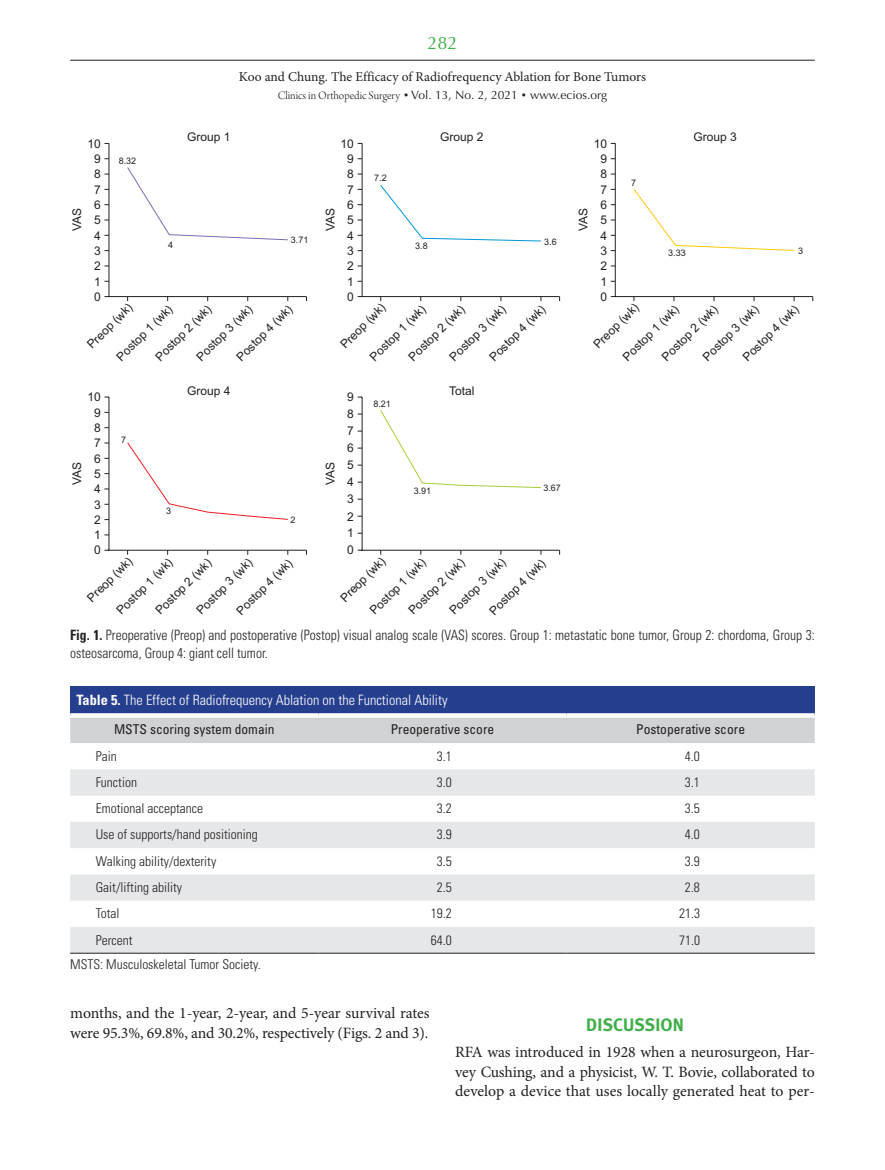
<style>
.page{position:relative;width:885px;height:1170px;background:#fff}
.page>*{position:absolute;margin:0;border:0;box-sizing:border-box;transform-origin:0 0}
.t1{font:700 18px "Meta Plus";letter-spacing:-.01em;color:#40ae49}
.t2{font:18px "Optima LT Std";color:#40ae49}
.t3{font:15.75px/19.5px "Minion Pro";letter-spacing:-.005em;color:#231f20}
.t4{font:300 condensed 14.25px/18px "Univers LT Std";color:#231f20;scale:.95 1}
.t5{font:300 condensed 14.25px "Univers LT Std";color:#fff}
.t6{font:300 condensed 13.5px "Univers LT Std";color:#231f20}
.t7{font:13.5px "Minion Pro";color:#231f20}
.t8{font:condensed 13.5px "Univers LT Std";color:#231f20}
.t9{font:12px/15.3px "Arial";color:#231f20;text-align:center}
.t10{font:12px "Optima LT Std";color:#231f20}
.t11{font:9px "Arial";color:#231f20}
.s1{font-family:"Arno Pro Light Display"}
.s2{font-size:9px}
.s3{font-weight:700}
</style>
<div class="page">
<hr style="left:70px;top:60px;width:744px;height:1px;background:#231f20">
<div style="left:70px;top:686px;width:744px;height:29px;background:#253f8e"></div>
<div style="left:70px;top:717px;width:744px;height:26px;background:#d1d2d4"></div>
<svg style="left:70px;top:769px;width:744px;height:183px;fill:#e6e7e9"></svg>
<svg style="left:70px;top:713px;width:248px;height:3px"></svg>
<svg style="left:318px;top:713px;width:248px;height:4px"></svg>
<svg style="left:566px;top:713px;width:248px;height:4px"></svg>
<hr style="left:70px;top:952px;width:248px;height:1px;background:#231f20">
<hr style="left:318px;top:952px;width:248px;height:1px;background:#231f20">
<hr style="left:566px;top:952px;width:248px;height:1px;background:#231f20">
<svg style="left:104px;top:142px;width:203px;height:159px"></svg>
<svg style="left:357px;top:142px;width:203px;height:159px"></svg>
<svg style="left:610px;top:142px;width:203px;height:159px"></svg>
<svg style="left:104px;top:396px;width:203px;height:158px"></svg>
<svg style="left:357px;top:396px;width:203px;height:158px"></svg>
<p class="t9" style="left:87px;top:137px;width:15px">10<br>9<br>8<br>7<br>6<br>5<br>4<br>3<br>2<br>1</p>
<p class="t9" style="left:70px;top:231px;width:25px;rotate:-90deg">VAS</p>
<p class="t11" style="left:119px;top:158px;width:19px">8.32</p>
<p class="t11" style="left:168px;top:241px;width:7px">4</p>
<h1 class="t2" style="left:427px;top:32px;width:32px">282</h1>
<p class="t7" style="left:239px;top:68px;width:408px">Koo and Chung. The Efficacy of Radiofrequency Ablation for Bone Tumors</p>
<p class="t10" style="left:278px;top:88px;width:331px"><span class="s1">Clinics in Orthopedic Surgery</span> <span class="s2">•</span> Vol. 13, No. 2, 2021 <span class="s2">•</span> www.ecios.org</p>
<p class="t9" style="left:187px;top:130px;width:45px">Group 1</p>
<p class="t11" style="left:291px;top:237px;width:19px">3.71</p>
<p class="t9" style="left:340px;top:137px;width:15px">10<br>9<br>8<br>7<br>6<br>5<br>4<br>3<br>2<br>1</p>
<p class="t9" style="left:323px;top:231px;width:25px;rotate:-90deg">VAS</p>
<p class="t11" style="left:374px;top:174px;width:14px">7.2</p>
<p class="t9" style="left:440px;top:130px;width:45px">Group 2</p>
<p class="t11" style="left:415px;top:242px;width:14px">3.8</p>
<p class="t11" style="left:544px;top:238px;width:14px">3.6</p>
<p class="t9" style="left:593px;top:137px;width:15px">10<br>9<br>8<br>7<br>6<br>5<br>4<br>3<br>2<br>1</p>
<p class="t9" style="left:576px;top:231px;width:25px;rotate:-90deg">VAS</p>
<p class="t11" style="left:631px;top:179px;width:7px">7</p>
<p class="t9" style="left:693px;top:130px;width:45px">Group 3</p>
<p class="t11" style="left:668px;top:250px;width:19px">3.33</p>
<p class="t11" style="left:798px;top:247px;width:7px">3</p>
<p class="t9" style="left:94px;top:290px;width:8px">0</p>
<p class="t9" style="left:85px;top:342px;width:60px;rotate:-45deg">Preop (wk)</p>
<p class="t9" style="left:194px;top:354px;width:75px;rotate:-45deg">Postop 3 (wk)</p>
<p class="t9" style="left:114px;top:354px;width:75px;rotate:-45deg">Postop 1 (wk)</p>
<p class="t9" style="left:153px;top:354px;width:75px;rotate:-45deg">Postop 2 (wk)</p>
<p class="t9" style="left:234px;top:354px;width:75px;rotate:-45deg">Postop 4 (wk)</p>
<p class="t9" style="left:87px;top:390px;width:15px">10<br>9<br>8<br>7<br>6<br>5<br>4<br>3<br>2<br>1</p>
<p class="t9" style="left:70px;top:485px;width:25px;rotate:-90deg">VAS</p>
<p class="t11" style="left:121px;top:437px;width:7px">7</p>
<p class="t9" style="left:187px;top:384px;width:45px">Group 4</p>
<p class="t11" style="left:166px;top:507px;width:7px">3</p>
<p class="t11" style="left:290px;top:516px;width:7px">2</p>
<p class="t9" style="left:94px;top:543px;width:8px">0</p>
<p class="t9" style="left:85px;top:595px;width:60px;rotate:-45deg">Preop (wk)</p>
<p class="t9" style="left:194px;top:607px;width:75px;rotate:-45deg">Postop 3 (wk)</p>
<p class="t9" style="left:114px;top:607px;width:75px;rotate:-45deg">Postop 1 (wk)</p>
<p class="t9" style="left:153px;top:607px;width:75px;rotate:-45deg">Postop 2 (wk)</p>
<p class="t9" style="left:234px;top:608px;width:75px;rotate:-45deg">Postop 4 (wk)</p>
<p class="t9" style="left:347px;top:290px;width:8px">0</p>
<p class="t9" style="left:338px;top:342px;width:60px;rotate:-45deg">Preop (wk)</p>
<p class="t9" style="left:447px;top:354px;width:75px;rotate:-45deg">Postop 3 (wk)</p>
<p class="t9" style="left:367px;top:354px;width:75px;rotate:-45deg">Postop 1 (wk)</p>
<p class="t9" style="left:406px;top:354px;width:75px;rotate:-45deg">Postop 2 (wk)</p>
<p class="t9" style="left:487px;top:354px;width:75px;rotate:-45deg">Postop 4 (wk)</p>
<p class="t9" style="left:323px;top:485px;width:25px;rotate:-90deg">VAS</p>
<p class="t9" style="left:347px;top:389px;width:8px;line-height:17px;text-align:justify">9<br>8<br>7<br>6<br>5<br>4<br>3<br>2<br>1</p>
<p class="t11" style="left:373px;top:401px;width:19px">8.21</p>
<p class="t9" style="left:449px;top:384px;width:27px">Total</p>
<p class="t11" style="left:413px;top:487px;width:19px">3.91</p>
<p class="t11" style="left:543px;top:484px;width:19px">3.67</p>
<p class="t9" style="left:347px;top:543px;width:8px">0</p>
<p class="t9" style="left:338px;top:595px;width:60px;rotate:-45deg">Preop (wk)</p>
<p class="t9" style="left:447px;top:607px;width:75px;rotate:-45deg">Postop 3 (wk)</p>
<p class="t9" style="left:367px;top:607px;width:75px;rotate:-45deg">Postop 1 (wk)</p>
<p class="t9" style="left:406px;top:607px;width:75px;rotate:-45deg">Postop 2 (wk)</p>
<p class="t9" style="left:487px;top:608px;width:75px;rotate:-45deg">Postop 4 (wk)</p>
<p class="t9" style="left:600px;top:290px;width:8px">0</p>
<p class="t9" style="left:591px;top:342px;width:60px;rotate:-45deg">Preop (wk)</p>
<p class="t9" style="left:700px;top:354px;width:75px;rotate:-45deg">Postop 3 (wk)</p>
<p class="t9" style="left:620px;top:354px;width:75px;rotate:-45deg">Postop 1 (wk)</p>
<p class="t9" style="left:659px;top:354px;width:75px;rotate:-45deg">Postop 2 (wk)</p>
<p class="t9" style="left:740px;top:354px;width:75px;rotate:-45deg">Postop 4 (wk)</p>
<p class="t4" style="left:70px;top:626px;width:785px"><span class="s3">Fig. 1.</span> Preoperative (Preop) and postoperative (Postop) visual analog scale (VAS) scores. Group 1: metastatic bone tumor, Group 2: chordoma, Group 3: osteosarcoma, Group 4: giant cell tumor.</p>
<p class="t5" style="left:77px;top:691px;width:372px"><span class="s3">Table 5.</span> The Effect of Radiofrequency Ablation on the Functional Ability</p>
<p class="t8" style="left:114px;top:721px;width:162px">MSTS scoring system domain</p>
<p class="t8" style="left:390px;top:721px;width:105px">Preoperative score</p>
<p class="t8" style="left:636px;top:721px;width:110px">Postoperative score</p>
<p class="t6" style="left:96px;top:747px;width:22px">Pain</p>
<p class="t6" style="left:436px;top:747px;width:16px">3.1</p>
<p class="t6" style="left:684px;top:747px;width:16px">4.0</p>
<p class="t6" style="left:96px;top:774px;width:43px">Function</p>
<p class="t6" style="left:436px;top:774px;width:16px">3.0</p>
<p class="t6" style="left:684px;top:774px;width:16px">3.1</p>
<p class="t6" style="left:96px;top:800px;width:109px">Emotional acceptance</p>
<p class="t6" style="left:436px;top:800px;width:16px">3.2</p>
<p class="t6" style="left:684px;top:800px;width:16px">3.5</p>
<p class="t6" style="left:96px;top:826px;width:163px">Use of supports/hand positioning</p>
<p class="t6" style="left:436px;top:826px;width:16px">3.9</p>
<p class="t6" style="left:685px;top:826px;width:16px">4.0</p>
<p class="t6" style="left:96px;top:852px;width:122px">Walking ability/dexterity</p>
<p class="t6" style="left:436px;top:852px;width:16px">3.5</p>
<p class="t6" style="left:685px;top:852px;width:16px">3.9</p>
<p class="t6" style="left:96px;top:879px;width:88px">Gait/lifting ability</p>
<p class="t6" style="left:436px;top:879px;width:16px">2.5</p>
<p class="t6" style="left:685px;top:879px;width:16px">2.8</p>
<p class="t6" style="left:96px;top:905px;width:25px">Total</p>
<p class="t6" style="left:431px;top:905px;width:22px">19.2</p>
<p class="t6" style="left:679px;top:905px;width:22px">21.3</p>
<p class="t6" style="left:96px;top:931px;width:38px">Percent</p>
<p class="t6" style="left:431px;top:931px;width:22px">64.0</p>
<p class="t6" style="left:679px;top:931px;width:22px">71.0</p>
<p class="t6" style="left:70px;top:956px;width:192px">MSTS: Musculoskeletal Tumor Society.</p>
<h2 class="t3" style="left:70px;top:1003px;width:361px">months, and the 1-year, 2-year, and 5-year survival rates were 95.3%, 69.8%, and 30.2%, respectively (Figs. 2 and 3).</h2>
<h1 class="t1" style="left:586px;top:1014px;width:100px">DISCUSSION</h1>
<h2 class="t3" style="left:455px;top:1042px;width:361px;text-align:justify">RFA was introduced in 1928 when a neurosurgeon, Har&shy;vey Cushing, and a physicist, W. T. Bovie, collaborated to develop a device that uses locally generated heat to per-</h2>
</div>
